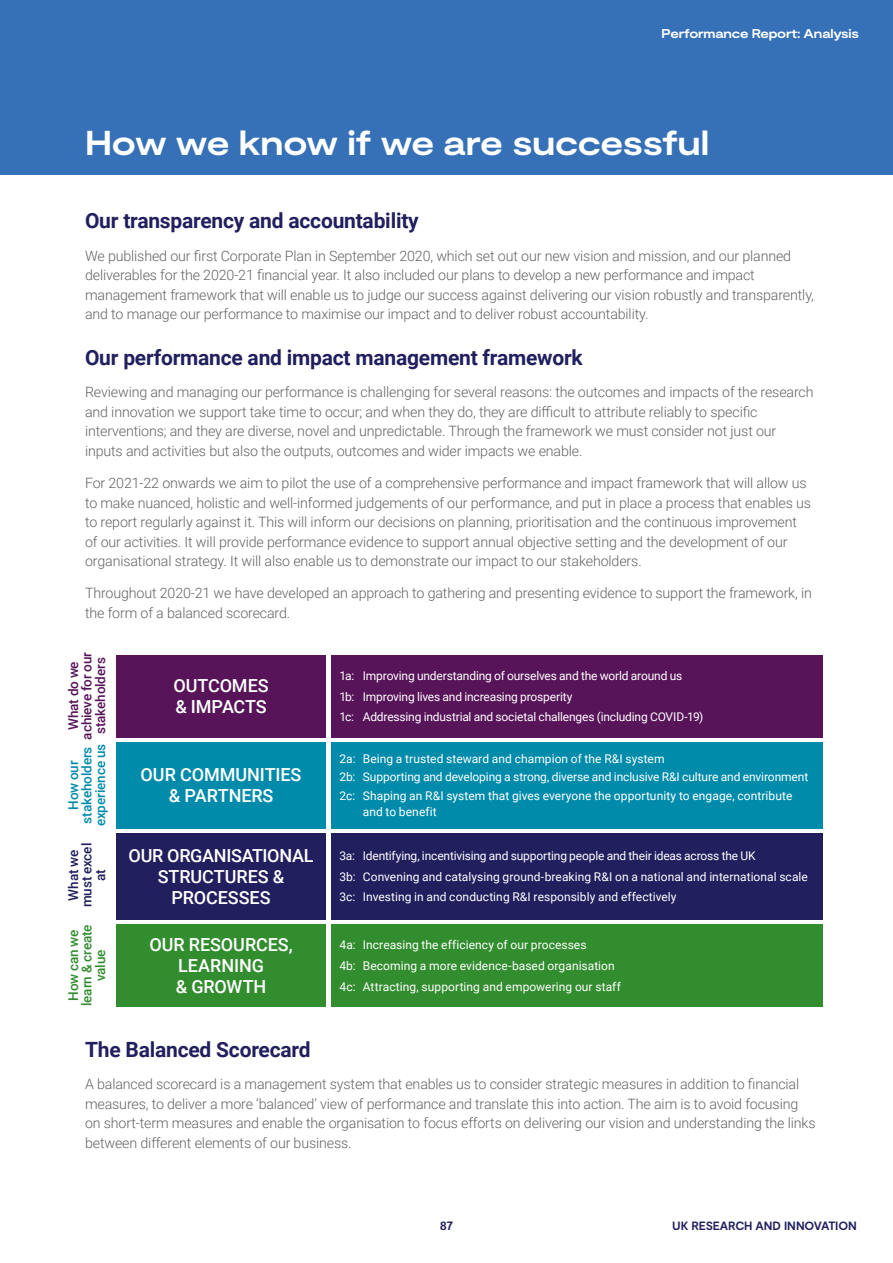
<style>
.page{position:relative;width:893px;height:1263px;background:#fff}
.page>*{position:absolute;margin:0;border:0;box-sizing:border-box;transform-origin:0 0}
.t1{font:700 expanded 34.5px "Moderat";letter-spacing:-.01em;color:#fff}
.t2{font:700 21px "Roboto";letter-spacing:-.01em;color:#211f5e}
.t3{font:500 18px/21px "Roboto";letter-spacing:-.005em;color:#fff;text-align:center}
.t4{font:300 14.25px/19.5px "Roboto";letter-spacing:-.01em;color:#646363}
.t5{font:500 13.5px/13.5px "Roboto";letter-spacing:-.01em;color:#571459;text-align:center}
.t6{font:500 13.5px/13.5px "Roboto";letter-spacing:-.005em;color:#008baa;text-align:center}
.t7{font:500 13.5px/13.5px "Roboto";letter-spacing:-.01em;color:#328d2e;text-align:center}
.t8{font:500 13.5px/13.5px "Roboto";letter-spacing:-.01em;color:#211f5e;text-align:center}
.t9{font:700 expanded 12.75px "Moderat";letter-spacing:-.015em;color:#fff}
.t10{font:12px/20.7px "Roboto";color:#fff}
.t11{font:700 12px "Moderat";letter-spacing:-.015em;color:#211f5e}
</style>
<div class="page">
<div style="left:0;top:0;width:893px;height:174px;background:#3671b8"></div>
<div style="left:116px;top:833px;width:210px;height:86px;background:#211f5e"></div>
<div style="left:331px;top:833px;width:491px;height:86px;background:#211f5e"></div>
<div style="left:116px;top:655px;width:210px;height:82px;background:#571459"></div>
<div style="left:331px;top:655px;width:491px;height:82px;background:#571459"></div>
<div style="left:116px;top:924px;width:210px;height:83px;background:#328d2e"></div>
<div style="left:331px;top:924px;width:491px;height:83px;background:#328d2e"></div>
<div style="left:116px;top:742px;width:210px;height:86px;background:#008baa"></div>
<div style="left:331px;top:742px;width:491px;height:86px;background:#008baa"></div>
<p class="t9" style="left:653px;top:26px;width:207px">Performance Report: Overview</p>
<p class="t9" style="left:662px;top:26px;width:199px">Performance Report: Analysis</p>
<h1 class="t1" style="left:85px;top:122px;width:626px">How we know if we are successful</h1>
<h2 class="t2" style="left:85px;top:206px;width:335px">Our transparency and accountability</h2>
<p class="t4" style="left:85px;top:245px;width:730px">We published our first Corporate Plan in September 2020, which set out our new vision and mission, and our planned deliverables for the 2020-21 financial year. It also included our plans to develop a new performance and impact management framework that will enable us to judge our success against delivering our vision robustly and transparently, and to manage our performance to maximise our impact and to deliver robust accountability.</p>
<h2 class="t2" style="left:85px;top:343px;width:499px">Our performance and impact management framework</h2>
<p class="t4" style="left:85px;top:382px;width:730px">Reviewing and managing our performance is challenging for several reasons: the outcomes and impacts of the research and innovation we support take time to occur; and when they do, they are difficult to attribute reliably to specific interventions; and they are diverse, novel and unpredictable. Through the framework we must consider not just our inputs and activities but also the outputs, outcomes and wider impacts we enable.</p>
<p class="t4" style="left:85px;top:473px;width:727px">For 2021-22 onwards we aim to pilot the use of a comprehensive performance and impact framework that will allow us to make nuanced, holistic and well-informed judgements of our performance, and put in place a process that enables us to report regularly against it. This will inform our decisions on planning, prioritisation and the continuous improvement of our activities. It will provide performance evidence to support annual objective setting and the development of our organisational strategy. It will also enable us to demonstrate our impact to our stakeholders.</p>
<p class="t4" style="left:85px;top:583px;width:728px">Throughout 2020-21 we have developed an approach to gathering and presenting evidence to support the framework, in the form of a balanced scorecard.</p>
<p class="t5" style="left:66px;top:739px;width:89px;rotate:-90deg">What do we achieve for our stakeholders</p>
<p class="t6" style="left:66px;top:826px;width:84px;rotate:-90deg">How our stakeholders experience us</p>
<p class="t3" style="left:173px;top:675px;width:97px;text-align:left">OUTCOMES &amp; IMPACTS</p>
<p class="t10" style="left:339px;top:665px;width:365px">1a: Improving understanding of ourselves and the world around us<br>1b: Improving lives and increasing prosperity<br>1c: Addressing industrial and societal challenges (including COVID-19)</p>
<p class="t3" style="left:141px;top:764px;width:162px">OUR COMMUNITIES &amp; PARTNERS</p>
<p class="t10" style="left:339px;top:749px;width:471px;line-height:18.6px">2a: Being a trusted steward and champion of the R&amp;I system<br>2b: Supporting and developing a strong, diverse and inclusive R&amp;I culture and environment<br>2c: Shaping an R&amp;I system that gives everyone the opportunity to engage, contribute</p>
<p class="t10" style="left:363px;top:801px;width:75px">and to benefit</p>
<p class="t8" style="left:66px;top:907px;width:66px;rotate:-90deg">What we must excel at</p>
<p class="t3" style="left:128px;top:844px;width:187px">OUR ORGANISATIONAL<br>STRUCTURES &amp;<br>PROCESSES</p>
<p class="t10" style="left:339px;top:845px;width:470px">3a: Identifying, incentivising and supporting people and their ideas across the UK<br>3b: Convening and catalysing ground-breaking R&amp;I on a national and international scale<br>3c: Investing in and conducting R&amp;I responsibly and effectively</p>
<p class="t7" style="left:66px;top:1006px;width:83px;rotate:-90deg">How can we learn &amp; create value</p>
<p class="t3" style="left:149px;top:934px;width:145px">OUR RESOURCES,<br>LEARNING<br>&amp; GROWTH</p>
<p class="t10" style="left:339px;top:934px;width:283px">4a: Increasing the efficiency of our processes<br>4b: Becoming a more evidence-based organisation<br>4c: Attracting, supporting and empowering our staff</p>
<h2 class="t2" style="left:85px;top:1035px;width:227px">The Balanced Scorecard</h2>
<p class="t4" style="left:85px;top:1074px;width:732px">A balanced scorecard is a management system that enables us to consider strategic measures in addition to financial measures, to deliver a more ‘balanced’ view of performance and translate this into action. The aim is to avoid focusing on short-term measures and enable the organisation to focus efforts on delivering our vision and understanding the links between different elements of our business.</p>
<p class="t11" style="left:440px;top:1218px;width:15px">87</p>
<p class="t11" style="left:672px;top:1218px;width:186px">UK RESEARCH AND INNOVATION</p>
</div>
